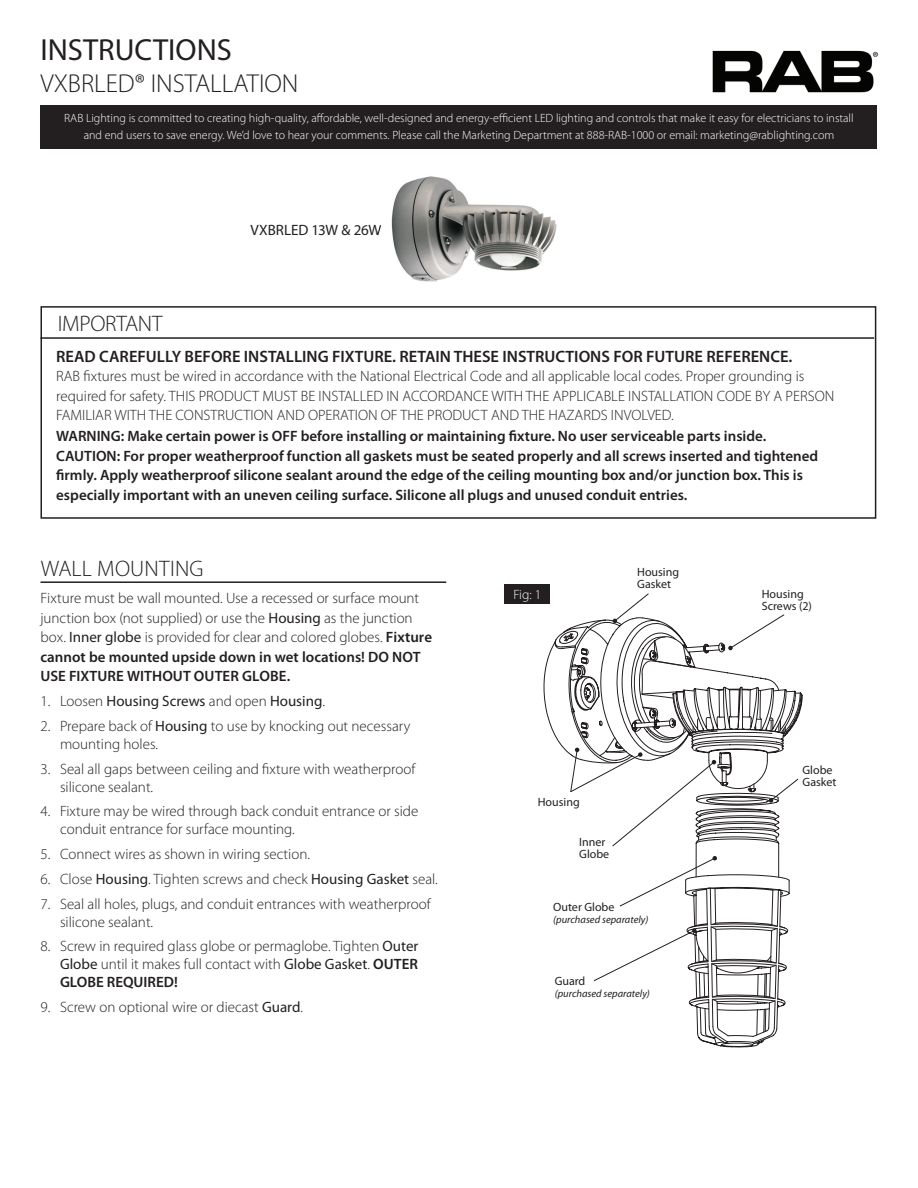
<style>
.page{position:relative;width:918px;height:1188px;background:#fff}
.page>*{position:absolute;margin:0;border:0;box-sizing:border-box;transform-origin:0 0}
.t1{font:30.6px "Myriad Pro";color:#231f20}
.t2{font:300 25.95px "Myriad Pro";color:#231f20}
.t3{font:300 22.5px "Myriad Pro";color:#231f20}
.t4{font:600 16.5px "Myriad Pro";color:#231f20}
.t5{font:300 15px/19.5px "Myriad Pro";color:#231f20}
.t6{font:600 15px/19.5px "Myriad Pro";color:#231f20}
.t7{font:15px "Myriad Pro";color:#231f20}
.t8{font:300 13.5px "Myriad Pro";color:#fff}
.t9{font:300 12px/16.5px "Myriad Pro";color:#fff;text-align:center}
.t10{font:12px/12px "Myriad Pro";color:#231f20}
.t11{font:italic 10.5px "Myriad Pro";color:#231f20}
.s1{font-weight:400}
.s2{font-weight:600}
.s3{font-weight:300}
</style>
<div class="page">
<div style="left:40px;top:105px;width:838px;height:44px;background:#231f20"></div>
<img style="left:712px;top:50px;width:167px;height:43px">
<svg style="left:688px;top:847px;width:102px;height:201px"></svg>
<div style="left:40px;top:306px;width:836px;height:213px;border:2px solid #231f20"></div>
<hr style="left:40px;top:337px;width:834px;height:2px;background:#231f20">
<hr style="left:40px;top:581px;width:406px;height:2px;background:#231f20">
<div style="left:504px;top:584px;width:46px;height:20px;background:#231f20"></div>
<svg style="left:543px;top:593px;width:260px;height:254px"></svg>
<svg style="left:619px;top:856px;width:98px;height:51px"></svg>
<svg style="left:593px;top:928px;width:104px;height:54px"></svg>
<img style="left:378px;top:176px;width:179px;height:106px">
<svg style="left:378px;top:225px;width:3px;height:10px"></svg>
<h1 class="t1" style="left:40px;top:33px;width:193px">INSTRUCTIONS</h1>
<h2 class="t2" style="left:40px;top:69px;width:260px">VXBRLED® INSTALLATION</h2>
<p class="t9" style="left:64px;top:110px;width:791px">RAB Lighting is committed to creating high-quality, affordable, well-designed and energy-efficient LED lighting and controls that make it easy for electricians to install and end users to save energy. We’d love to hear your comments. Please call the Marketing Department at 888-RAB-1000 or email: marketing@rablighting.com</p>
<p class="t7" style="left:250px;top:222px;width:132px">VXBRLED 13W &amp; 26W</p>
<h3 class="t3" style="left:58px;top:311px;width:107px">IMPORTANT</h3>
<p class="t4" style="left:56px;top:347px;width:738px">READ CAREFULLY BEFORE INSTALLING FIXTURE. RETAIN THESE INSTRUCTIONS FOR FUTURE REFERENCE.</p>
<p class="t5" style="left:56px;top:367px;width:780px">RAB fixtures must be wired in accordance with the National Electrical Code and all applicable local codes. Proper grounding is required for safety. THIS PRODUCT MUST BE INSTALLED IN ACCORDANCE WITH THE APPLICABLE INSTALLATION CODE BY A PERSON<br>FAMILIAR WITH THE CONSTRUCTION AND OPERATION OF THE PRODUCT AND THE HAZARDS INVOLVED.</p>
<p class="t6" style="left:56px;top:426px;width:763px">WARNING: Make certain power is OFF before installing or maintaining fixture. No user serviceable parts inside.<br>CAUTION: For proper weatherproof function all gaskets must be seated properly and all screws inserted and tightened firmly. Apply weatherproof silicone sealant around the edge of the ceiling mounting box and/or junction box. This is especially important with an uneven ceiling surface. Silicone all plugs and unused conduit entries.</p>
<h3 class="t3" style="left:41px;top:556px;width:164px">WALL MOUNTING</h3>
<p class="t5" style="left:40px;top:589px;width:393px">Fixture must be wall mounted. Use a recessed or surface mount junction box (not supplied) or use the <span class="s1">Housing</span> as the junction box. <span class="s1">Inner globe</span> is provided for clear and colored globes. <span class="s2">Fixture cannot be mounted upside down in wet locations! DO NOT USE FIXTURE WITHOUT OUTER GLOBE.</span></p>
<p class="t7" style="left:40px;top:693px;width:286px"><span class="s3">1. Loosen</span> Housing Screws <span class="s3">and open</span> Housing<span class="s3">.</span></p>
<p class="t5" style="left:60px;top:717px;width:352px;line-height:18px;text-indent:-20px">2. Prepare back of <span class="s1">Housing</span> to use by knocking out necessary mounting holes.</p>
<p class="t5" style="left:60px;top:760px;width:357px;line-height:18px;text-indent:-20px">3. Seal all gaps between ceiling and fixture with weatherproof silicone sealant.</p>
<p class="t5" style="left:60px;top:803px;width:360px;line-height:18px;text-indent:-20px">4. Fixture may be wired through back conduit entrance or side conduit entrance for surface mounting.</p>
<p class="t5" style="left:40px;top:845px;width:271px">5. Connect wires as shown in wiring section.</p>
<p class="t5" style="left:40px;top:869px;width:399px">6. Close <span class="s1">Housing</span>. Tighten screws and check <span class="s1">Housing Gasket</span> seal.</p>
<p class="t5" style="left:60px;top:895px;width:372px;line-height:18px;text-indent:-20px">7. Seal all holes, plugs, and conduit entrances with weatherproof silicone sealant.</p>
<p class="t5" style="left:60px;top:938px;width:360px;line-height:18px;text-align:justify;text-indent:-20px">8. Screw in required glass globe or permaglobe. Tighten <span class="s1">Outer Globe</span> until it makes full contact with <span class="s1">Globe Gasket</span>. <span class="s2">OUTER GLOBE REQUIRED!</span></p>
<p class="t5" style="left:40px;top:998px;width:264px">9. Screw on optional wire or diecast <span class="s1">Guard</span>.</p>
<p class="t10" style="left:637px;top:566px;width:43px">Housing<br>Gasket</p>
<p class="t8" style="left:513px;top:587px;width:29px">Fig: 1</p>
<p class="t10" style="left:762px;top:588px;width:52px">Housing<br>Screws (2)</p>
<p class="t10" style="left:538px;top:796px;width:43px">Housing</p>
<p class="t10" style="left:579px;top:836px;width:32px">Inner<br>Globe</p>
<p class="t10" style="left:553px;top:902px;width:63px">Outer Globe</p>
<p class="t11" style="left:553px;top:914px;width:97px">(purchased separately)</p>
<p class="t10" style="left:555px;top:975px;width:32px">Guard</p>
<p class="t11" style="left:555px;top:988px;width:97px">(purchased separately)</p>
<p class="t10" style="left:803px;top:764px;width:35px">Globe<br>Gasket</p>
</div>
